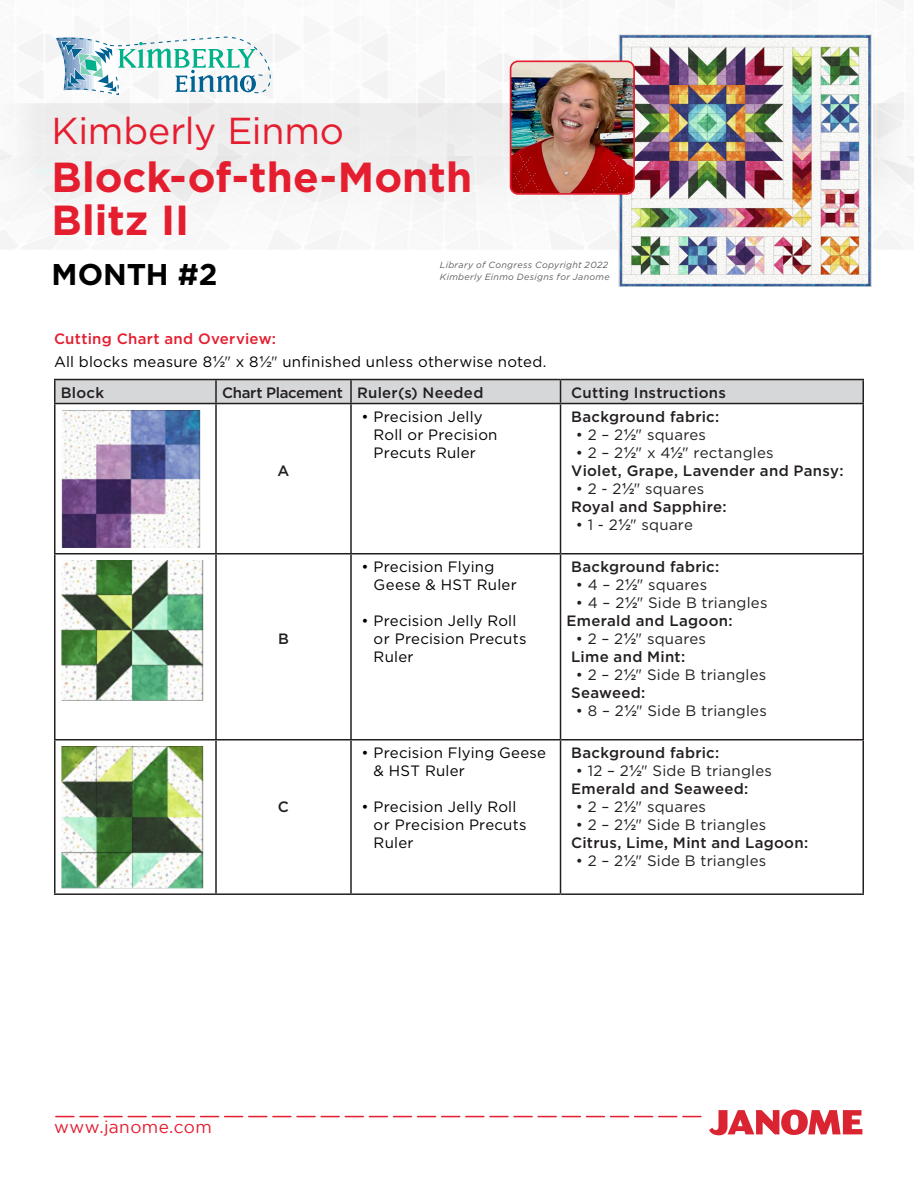
<style>
.page{position:relative;width:918px;height:1188px;background:#fff}
.page>*{position:absolute;margin:0;border:0;box-sizing:border-box;transform-origin:0 0}
.t1{font:700 42px "Gotham";color:#e41d2f}
.t2{font:37.5px "Gotham";letter-spacing:-.005em;color:#e41d2f}
.t3{font:700 30px "Gotham";letter-spacing:-.005em;color:#000}
.t4{font:17.25px "Gotham";letter-spacing:.025em;color:#e41d2f}
.t5{font:15px/18px "Gotham";letter-spacing:.015em;color:#000}
.t6{font:500 15px "Gotham";letter-spacing:.02em;color:#231f20}
.t7{font:15px "Gotham";letter-spacing:.015em;color:#231f20}
.t8{font:500 15px "Gotham";letter-spacing:.02em;color:#e41d2f}
.t9{font:500 15px "Gotham";letter-spacing:-.02em;color:#231f20}
.t10{font:italic 9px "Gotham";letter-spacing:.035em;color:#5f5f62}
.s1{font-family:"Arial";color:#231f20}
.s2{color:#231f20}
.s3{font-family:"Arial"}
</style>
<div class="page">
<hr style="left:54px;top:379px;width:162px;height:1px;background:#231f20">
<hr style="left:54px;top:380px;width:2px;height:23px;background:#231f20">
<hr style="left:216px;top:379px;width:135px;height:1px;background:#231f20">
<hr style="left:351px;top:379px;width:210px;height:1px;background:#231f20">
<hr style="left:561px;top:379px;width:303px;height:1px;background:#231f20">
<svg style="left:55px;top:380px;width:807px;height:23px;background:#d0d1d3"></svg>
<hr style="left:862px;top:380px;width:2px;height:23px;background:#231f20">
<hr style="left:54px;top:403px;width:162px;height:1px;background:#231f20">
<hr style="left:54px;top:404px;width:2px;height:149px;background:#231f20">
<hr style="left:216px;top:403px;width:135px;height:1px;background:#231f20">
<hr style="left:215px;top:404px;width:2px;height:149px;background:#231f20">
<hr style="left:351px;top:403px;width:210px;height:1px;background:#231f20">
<hr style="left:350px;top:404px;width:2px;height:149px;background:#231f20">
<hr style="left:561px;top:403px;width:303px;height:1px;background:#231f20">
<hr style="left:560px;top:404px;width:1px;height:149px;background:#231f20">
<hr style="left:862px;top:404px;width:2px;height:149px;background:#231f20">
<hr style="left:54px;top:553px;width:162px;height:2px;background:#231f20">
<hr style="left:54px;top:555px;width:2px;height:184px;background:#231f20">
<hr style="left:216px;top:553px;width:135px;height:2px;background:#231f20">
<hr style="left:215px;top:555px;width:2px;height:184px;background:#231f20">
<hr style="left:351px;top:553px;width:210px;height:2px;background:#231f20">
<hr style="left:350px;top:555px;width:2px;height:184px;background:#231f20">
<hr style="left:561px;top:553px;width:303px;height:2px;background:#231f20">
<hr style="left:560px;top:555px;width:1px;height:184px;background:#231f20">
<hr style="left:862px;top:555px;width:2px;height:184px;background:#231f20">
<hr style="left:54px;top:739px;width:162px;height:2px;background:#231f20">
<hr style="left:54px;top:741px;width:2px;height:152px;background:#231f20">
<hr style="left:216px;top:739px;width:135px;height:2px;background:#231f20">
<hr style="left:215px;top:741px;width:2px;height:152px;background:#231f20">
<hr style="left:351px;top:739px;width:210px;height:2px;background:#231f20">
<hr style="left:350px;top:741px;width:2px;height:152px;background:#231f20">
<hr style="left:561px;top:739px;width:303px;height:2px;background:#231f20">
<hr style="left:560px;top:741px;width:1px;height:152px;background:#231f20">
<hr style="left:862px;top:741px;width:2px;height:152px;background:#231f20">
<hr style="left:54px;top:893px;width:162px;height:2px;background:#231f20">
<hr style="left:216px;top:893px;width:135px;height:2px;background:#231f20">
<hr style="left:351px;top:893px;width:210px;height:2px;background:#231f20">
<hr style="left:561px;top:893px;width:303px;height:2px;background:#231f20">
<img style="left:61px;top:410px;width:139px;height:138px">
<img style="left:61px;top:560px;width:142px;height:140px">
<img style="left:61px;top:746px;width:142px;height:142px">
<svg style="left:56px;top:1116px;width:645px;height:1px"></svg>
<svg style="left:709px;top:1110px;width:153px;height:25px"></svg>
<img style="left:476px;top:0;width:428px;height:103px">
<svg style="left:0;top:103px;width:914px;height:140px"></svg>
<svg style="left:55px;top:32px;width:230px;height:66px"></svg>
<img style="left:618px;top:34px;width:254px;height:253px">
<img style="left:511px;top:61px;width:123px;height:133px">
<div style="left:510px;top:61px;width:125px;height:134px;border:2px solid #e41d2f;border-radius:7px"></div>
<p class="t2" style="left:52px;top:106px;width:294px">Kimberly Einmo</p>
<p class="t1" style="left:52px;top:149px;width:422px">Block-of-the-Month</p>
<p class="t1" style="left:52px;top:193px;width:139px">Blitz II</p>
<p class="t3" style="left:52px;top:255px;width:167px">MONTH #2</p>
<p class="t10" style="left:440px;top:260px;width:170px">Library of Congress Copyright 2022</p>
<p class="t10" style="left:440px;top:272px;width:171px">Kimberly Einmo Designs for Janome</p>
<p class="t8" style="left:54px;top:329px;width:224px">Cutting Chart and Overview:</p>
<p class="t5" style="left:54px;top:352px;width:494px">All blocks measure 8<span class="s1">½</span><span class="s2">"</span> x 8<span class="s1">½</span><span class="s2">"</span> unfinished unless otherwise noted.</p>
<p class="t6" style="left:61px;top:382px;width:45px">Block</p>
<p class="t9" style="left:222px;top:382px;width:122px">Chart Placement</p>
<p class="t6" style="left:357px;top:382px;width:128px">Ruler(s) Needed</p>
<p class="t6" style="left:571px;top:382px;width:156px">Cutting Instructions</p>
<p class="t6" style="left:278px;top:460px;width:13px">A</p>
<p class="t6" style="left:278px;top:629px;width:12px">B</p>
<p class="t6" style="left:278px;top:797px;width:13px">C</p>
<p class="t5" style="left:374px;top:407px;width:125px;text-indent:-12px">• Precision Jelly<br>Roll or Precision<br>Precuts Ruler</p>
<p class="t6" style="left:571px;top:406px;width:150px">Background fabric:</p>
<p class="t7" style="left:576px;top:425px;width:132px">• 2 – 2<span class="s3">½</span>" squares</p>
<p class="t7" style="left:576px;top:443px;width:199px">• 2 – 2<span class="s3">½</span>" x 4<span class="s3">½</span>" rectangles</p>
<p class="t6" style="left:571px;top:460px;width:274px">Violet, Grape, Lavender and Pansy:</p>
<p class="t7" style="left:576px;top:479px;width:130px">• 2 - 2<span class="s3">½</span>" squares</p>
<p class="t6" style="left:571px;top:496px;width:157px">Royal and Sapphire:</p>
<p class="t7" style="left:576px;top:515px;width:119px">• 1 - 2<span class="s3">½</span>" square</p>
<p class="t5" style="left:374px;top:557px;width:145px;text-indent:-12px">• Precision Flying<br>Geese &amp; HST Ruler</p>
<p class="t5" style="left:374px;top:611px;width:154px;text-indent:-12px">• Precision Jelly Roll or Precision Precuts<br>Ruler</p>
<p class="t5" style="left:374px;top:743px;width:174px;text-indent:-12px">• Precision Flying Geese &amp; HST Ruler</p>
<p class="t5" style="left:374px;top:797px;width:154px;text-indent:-12px">• Precision Jelly Roll or Precision Precuts<br>Ruler</p>
<p class="t6" style="left:571px;top:557px;width:150px">Background fabric:</p>
<p class="t7" style="left:576px;top:575px;width:133px">• 4 – 2<span class="s3">½</span>" squares</p>
<p class="t7" style="left:576px;top:593px;width:193px">• 4 – 2<span class="s3">½</span>" Side B triangles</p>
<p class="t6" style="left:567px;top:611px;width:168px">Emerald and Lagoon:</p>
<p class="t7" style="left:576px;top:629px;width:132px">• 2 – 2<span class="s3">½</span>" squares</p>
<p class="t6" style="left:571px;top:647px;width:116px">Lime and Mint:</p>
<p class="t7" style="left:576px;top:665px;width:192px">• 2 – 2<span class="s3">½</span>" Side B triangles</p>
<p class="t6" style="left:571px;top:683px;width:76px">Seaweed:</p>
<p class="t7" style="left:576px;top:701px;width:193px">• 8 – 2<span class="s3">½</span>" Side B triangles</p>
<p class="t6" style="left:571px;top:743px;width:150px">Background fabric:</p>
<p class="t7" style="left:576px;top:761px;width:198px">• 12 – 2<span class="s3">½</span>" Side B triangles</p>
<p class="t6" style="left:571px;top:779px;width:179px">Emerald and Seaweed:</p>
<p class="t7" style="left:576px;top:797px;width:132px">• 2 – 2<span class="s3">½</span>" squares</p>
<p class="t7" style="left:576px;top:815px;width:192px">• 2 – 2<span class="s3">½</span>" Side B triangles</p>
<p class="t6" style="left:571px;top:833px;width:239px">Citrus, Lime, Mint and Lagoon:</p>
<p class="t7" style="left:576px;top:851px;width:192px">• 2 – 2<span class="s3">½</span>" Side B triangles</p>
<p class="t4" style="left:54px;top:1118px;width:159px">www.janome.com</p>
</div>
